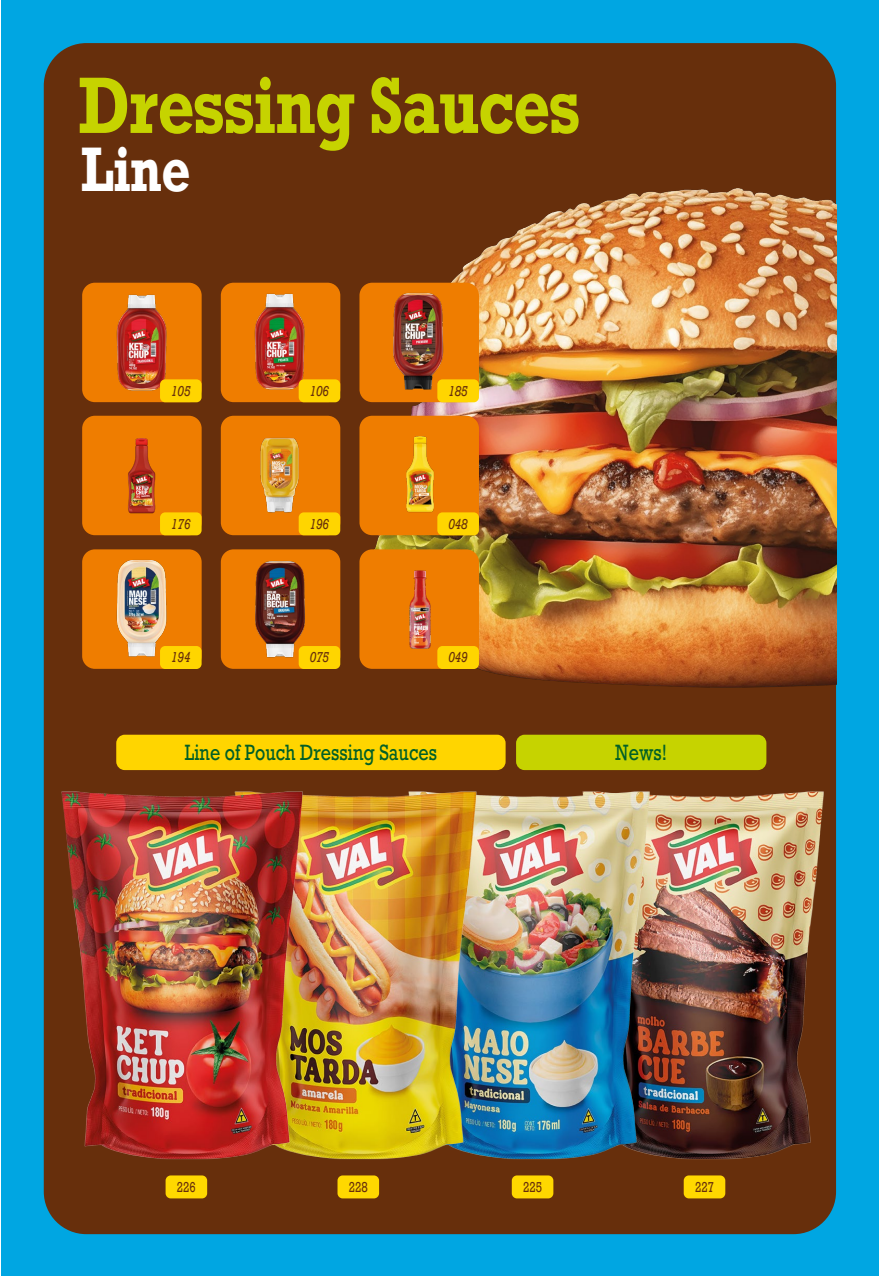
<style>
.page{position:relative;width:879px;height:1276px;background:#fff}
.page>*{position:absolute;margin:0;border:0;box-sizing:border-box;transform-origin:0 0}
.t1{font:700 75px "Rockwell";letter-spacing:-.02em;color:#c6d300;scale:.8 1}
.t2{font:700 59.1px "Rockwell";color:#fff;scale:.8 1}
.t3{font:20.85px "Rockwell";color:#005f27;scale:.8 1}
.t4{font:italic 13.5px "Rockwell";color:#672f0c;scale:.8 1}
.t5{font:13.5px "Rockwell";color:#672f0c;scale:.8 1}
</style>
<div class="page">
<div style="left:1px;top:0;width:878px;height:1276px;background:#00a6e2"></div>
<div style="left:44px;top:43px;width:792px;height:1191px;background:#672f0c;border-radius:43px"></div>
<img style="left:220px;top:188px;width:616px;height:500px">
<div style="left:359px;top:283px;width:120px;height:119px;background:#ef7d00;border-radius:13px"></div>
<div style="left:359px;top:416px;width:120px;height:119px;background:#ef7d00;border-radius:13px"></div>
<div style="left:359px;top:549px;width:120px;height:120px;background:#ef7d00;border-radius:13px"></div>
<img style="left:82px;top:283px;width:118px;height:118px">
<img style="left:221px;top:550px;width:118px;height:118px">
<img style="left:220px;top:282px;width:119px;height:119px">
<img style="left:361px;top:550px;width:118px;height:118px">
<img style="left:359px;top:282px;width:118px;height:118px">
<img style="left:82px;top:549px;width:119px;height:118px">
<img style="left:361px;top:415px;width:118px;height:118px">
<img style="left:82px;top:416px;width:118px;height:118px">
<img style="left:220px;top:416px;width:119px;height:118px">
<img style="left:788px;top:715px;width:49px;height:519px">
<img style="left:615px;top:737px;width:173px;height:462px">
<img style="left:441px;top:735px;width:174px;height:464px">
<div style="left:512px;top:1175px;width:41px;height:23px;background:#ffd800;border-radius:5px"></div>
<div style="left:683px;top:1175px;width:42px;height:23px;background:#ffd800;border-radius:5px"></div>
<div style="left:160px;top:379px;width:42px;height:23px;background:#ffd500;border-radius:5px"></div>
<div style="left:299px;top:379px;width:41px;height:23px;background:#ffd500;border-radius:5px"></div>
<div style="left:437px;top:379px;width:42px;height:23px;background:#ffd500;border-radius:5px"></div>
<div style="left:160px;top:512px;width:42px;height:23px;background:#ffd500;border-radius:5px"></div>
<div style="left:299px;top:512px;width:41px;height:23px;background:#ffd500;border-radius:5px"></div>
<div style="left:437px;top:512px;width:42px;height:23px;background:#ffd500;border-radius:5px"></div>
<div style="left:160px;top:646px;width:42px;height:23px;background:#ffd500;border-radius:5px"></div>
<div style="left:299px;top:646px;width:41px;height:23px;background:#ffd500;border-radius:5px"></div>
<div style="left:437px;top:646px;width:42px;height:23px;background:#ffd500;border-radius:5px"></div>
<div style="left:516px;top:734px;width:250px;height:36px;background:#c6d300;border-radius:9px"></div>
<img style="left:43px;top:715px;width:398px;height:519px">
<div style="left:116px;top:734px;width:389px;height:36px;background:#ffd500;border-radius:9px"></div>
<h1 class="t1" style="left:79px;top:57px;width:628px">Dressing Sauces</h1>
<h2 class="t2" style="left:81px;top:131px;width:138px">Line</h2>
<p class="t4" style="left:171px;top:382px;width:25px">105</p>
<p class="t4" style="left:310px;top:382px;width:25px">106</p>
<p class="t4" style="left:448px;top:382px;width:25px">185</p>
<p class="t4" style="left:171px;top:515px;width:25px">176</p>
<p class="t4" style="left:310px;top:515px;width:25px">196</p>
<p class="t4" style="left:448px;top:515px;width:25px">048</p>
<p class="t4" style="left:171px;top:649px;width:25px">194</p>
<p class="t4" style="left:310px;top:649px;width:25px">075</p>
<p class="t4" style="left:448px;top:649px;width:25px">049</p>
<p class="t3" style="left:185px;top:739px;width:317px">Line of Pouch Dressing Sauces</p>
<p class="t3" style="left:615px;top:739px;width:66px">News!</p>
<p class="t5" style="left:177px;top:1178px;width:25px">226</p>
<p class="t5" style="left:349px;top:1178px;width:25px">228</p>
<p class="t5" style="left:523px;top:1178px;width:25px">225</p>
<p class="t5" style="left:695px;top:1178px;width:25px">227</p>
</div>
